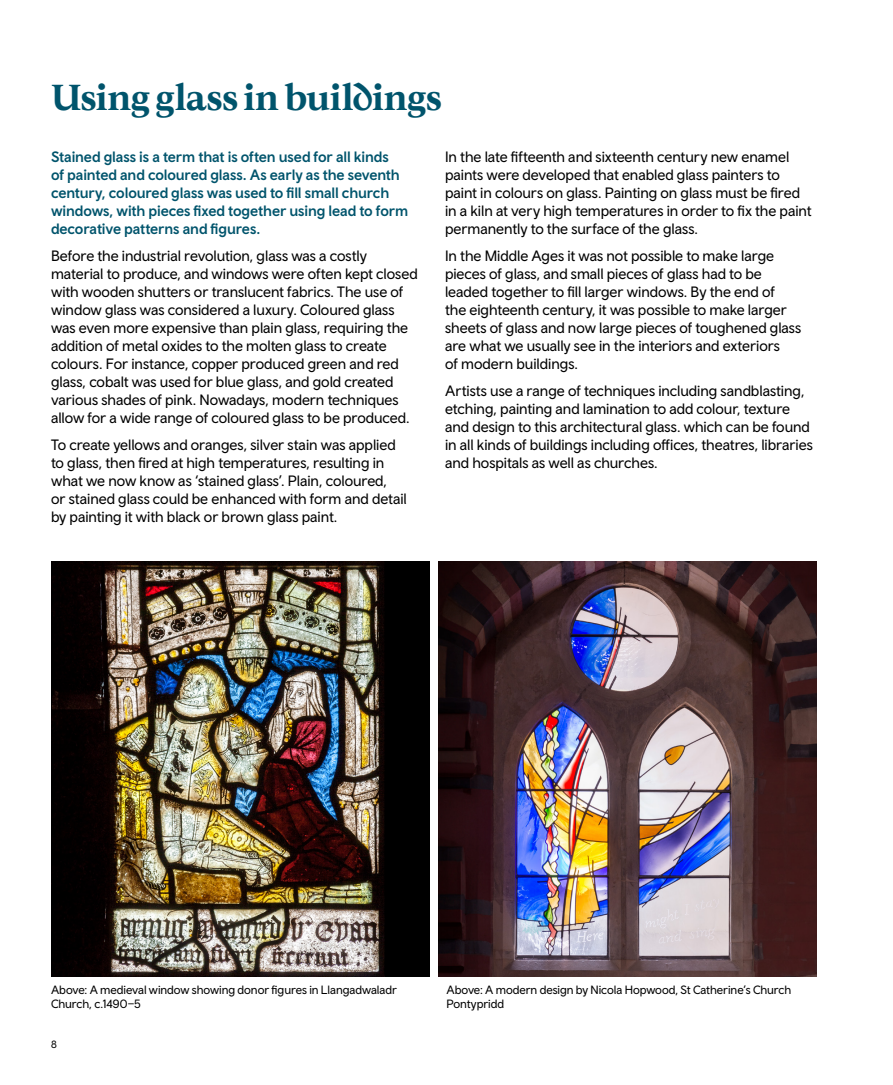
<style>
.page{position:relative;width:893px;height:1085px;background:#fff}
.page>*{position:absolute;margin:0;border:0;box-sizing:border-box;transform-origin:0 0}
.Dark_green_page_header{font:700 36px "Wales Serif";letter-spacing:-.015em;color:#00546c}
.Updated_body{font:15px/18px "Wales Sans Body";letter-spacing:-.005em;color:#000}
.Para_one{font:500 15px/18px "Wales Sans Body";letter-spacing:-.005em;color:#00546c}
.New_credits{font:12px/13.5px "Wales Sans Body";letter-spacing:-.005em;color:#000}
.t1{font:10.5px "Wales Sans Body";color:#000}
</style>
<div class="page">
<img style="left:51px;top:561px;width:378px;height:415px">
<img style="left:438px;top:561px;width:378px;height:415px">
<h3 class="Dark_green_page_header" style="left:51px;top:75px;width:392px">Using glass in buildings</h3>
<p class="Para_one" style="left:51px;top:147px;width:359px">Stained glass is a term that is often used for all kinds<br>of painted and coloured glass. As early as the seventh century, coloured glass was used to fill small church windows, with pieces fixed together using lead to form decorative patterns and figures.</p>
<p class="Updated_body" style="left:51px;top:246px;width:368px">Before the industrial revolution, glass was a costly material to produce, and windows were often kept closed with wooden shutters or translucent fabrics. The use of window glass was considered a luxury. Coloured glass was even more expensive than plain glass, requiring the addition of metal oxides to the molten glass to create colours. For instance, copper produced green and red glass, cobalt was used for blue glass, and gold created various shades of pink. Nowadays, modern techniques allow for a wide range of coloured glass to be produced.</p>
<p class="Updated_body" style="left:51px;top:435px;width:357px">To create yellows and oranges, silver stain was applied to glass, then fired at high temperatures, resulting in what we now know as ‘stained glass’. Plain, coloured,<br>or stained glass could be enhanced with form and detail by painting it with black or brown glass paint.</p>
<p class="Updated_body" style="left:445px;top:147px;width:368px">In the late fifteenth and sixteenth century new enamel paints were developed that enabled glass painters to paint in colours on glass. Painting on glass must be fired in a kiln at very high temperatures in order to fix the paint permanently to the surface of the glass.</p>
<p class="Updated_body" style="left:445px;top:246px;width:358px">In the Middle Ages it was not possible to make large pieces of glass, and small pieces of glass had to be leaded together to fill larger windows. By the end of<br>the eighteenth century, it was possible to make larger sheets of glass and now large pieces of toughened glass are what we usually see in the interiors and exteriors<br>of modern buildings.</p>
<p class="Updated_body" style="left:445px;top:381px;width:369px">Artists use a range of techniques including sandblasting, etching, painting and lamination to add colour, texture and design to this architectural glass. which can be found in all kinds of buildings including offices, theatres, libraries and hospitals as well as churches.</p>
<p class="New_credits" style="left:51px;top:982px;width:347px">Above: A medieval window showing donor figures in Llangadwaladr<br>Church, c.1490–5</p>
<p class="t1" style="left:51px;top:1037px;width:7px">8</p>
<p class="New_credits" style="left:446px;top:982px;width:346px">Above: A modern design by Nicola Hopwood, St Catherine’s Church<br>Pontypridd</p>
</div>
